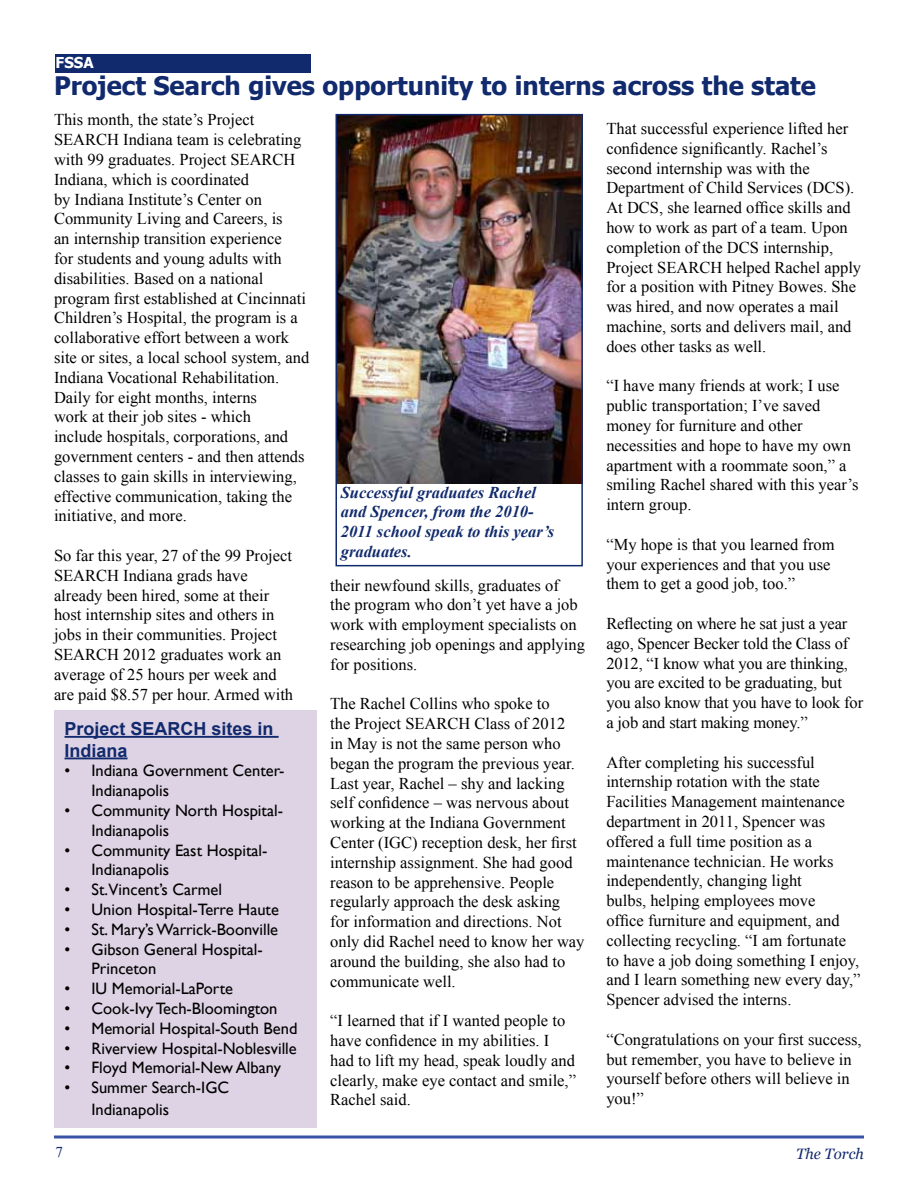
<style>
.page{position:relative;width:918px;height:1188px;background:#fff}
.page>*{position:absolute;margin:0;border:0;box-sizing:border-box;transform-origin:0 0}
.t1{font:700 25.5px "Tahoma";color:#112a6d}
.t2{font:700 18px/21.6px "Arial";color:#112a6d}
.t3{font:16.5px/19.8px "Times New Roman";color:#000}
.t4{font:16.5px/19.8px "Gill Sans";color:#000}
.t5{font:italic 700 16.5px/19.8px "Times New Roman";color:#112a6d}
.t6{font:italic 15px "Georgia";color:#112a6d}
.t7{font:700 15px "Tahoma";color:#fff}
.t8{font:15px "Times New Roman";color:#112a6d}
</style>
<div class="page">
<hr style="left:54px;top:1136px;width:810px;height:2px;background:#3953a4">
<div style="left:55px;top:54px;width:256px;height:19px;background:#112a6d"></div>
<div style="left:54px;top:711px;width:263px;height:417px;background:#ded3e4"></div>
<hr style="left:65px;top:736px;width:214px;height:2px;background:#112a6d">
<hr style="left:65px;top:757px;width:63px;height:2px;background:#112a6d">
<img style="left:338px;top:117px;width:242px;height:366px">
<div style="left:335px;top:114px;width:248px;height:452px;border:2px solid #112a6d"></div>
<p class="t7" style="left:56px;top:52px;width:39px">FSSA</p>
<h1 class="t1" style="left:54px;top:68px;width:764px">Project Search gives opportunity to interns across the state</h1>
<p class="t3" style="left:54px;top:110px;width:257px">This month, the state’s Project SEARCH Indiana team is celebrating with 99 graduates. Project SEARCH Indiana, which is coordinated<br>by Indiana Institute’s Center on Community Living and Careers, is<br>an internship transition experience<br>for students and young adults with disabilities. Based on a national program first established at Cincinnati Children’s Hospital, the program is a collaborative effort between a work site or sites, a local school system, and Indiana Vocational Rehabilitation.<br>Daily for eight months, interns<br>work at their job sites - which<br>include hospitals, corporations, and government centers - and then attends classes to gain skills in interviewing, effective communication, taking the initiative, and more.</p>
<p class="t3" style="left:54px;top:545px;width:241px">So far this year, 27 of the 99 Project<br>SEARCH Indiana grads have already been hired, some at their host internship sites and others in jobs in their communities. Project<br>SEARCH 2012 graduates work an average of 25 hours per week and are paid $8.57 per hour. Armed with</p>
<p class="t2" style="left:65px;top:718px;width:211px">Project SEARCH sites in<br>Indiana</p>
<p class="t4" style="left:92px;top:761px;width:194px;text-indent:-27px">• Indiana Government Center-<br>Indianapolis</p>
<p class="t4" style="left:92px;top:801px;width:193px;text-indent:-27px">• Community North Hospital-<br>Indianapolis</p>
<p class="t4" style="left:92px;top:840px;width:178px;text-indent:-27px">• Community East Hospital-<br>Indianapolis</p>
<p class="t4" style="left:65px;top:880px;width:159px">• St.Vincent’s Carmel</p>
<p class="t4" style="left:65px;top:900px;width:216px">• Union Hospital-Terre Haute</p>
<p class="t4" style="left:65px;top:920px;width:215px">• St. Mary’sWarrick-Boonville</p>
<p class="t4" style="left:92px;top:939px;width:173px;text-indent:-27px">• Gibson General Hospital-<br>Princeton</p>
<p class="t4" style="left:65px;top:979px;width:170px">• IU Memorial-LaPorte</p>
<p class="t4" style="left:65px;top:999px;width:215px">• Cook-Ivy Tech-Bloomington</p>
<p class="t4" style="left:65px;top:1019px;width:234px">• Memorial Hospital-South Bend</p>
<p class="t4" style="left:65px;top:1038px;width:234px">• Riverview Hospital-Noblesville</p>
<p class="t4" style="left:65px;top:1058px;width:218px">• Floyd Memorial-New Albany</p>
<p class="t4" style="left:92px;top:1077px;width:139px;line-height:21.6px;text-indent:-27px">• Summer Search-IGC<br>Indianapolis</p>
<p class="t5" style="left:341px;top:482px;width:215px">Successful graduates Rachel and Spencer, from the 2010-<br>2011 school speak to this year’s graduates.</p>
<p class="t3" style="left:330px;top:575px;width:256px">their newfound skills, graduates of<br>the program who don’t yet have a job work with employment specialists on researching job openings and applying for positions.</p>
<p class="t3" style="left:330px;top:694px;width:256px">The Rachel Collins who spoke to<br>the Project SEARCH Class of 2012<br>in May is not the same person who began the program the previous year.<br>Last year, Rachel – shy and lacking self confidence – was nervous about working at the Indiana Government Center (IGC) reception desk, her first internship assignment. She had good reason to be apprehensive. People regularly approach the desk asking<br>for information and directions. Not only did Rachel need to know her way around the building, she also had to communicate well.</p>
<p class="t3" style="left:330px;top:1011px;width:247px">“I learned that if I wanted people to have confidence in my abilities. I had to lift my head, speak loudly and clearly, make eye contact and smile,”<br>Rachel said.</p>
<p class="t3" style="left:606px;top:118px;width:256px">That successful experience lifted her confidence significantly. Rachel’s second internship was with the Department of Child Services (DCS).<br>At DCS, she learned office skills and how to work as part of a team. Upon completion of the DCS internship, Project SEARCH helped Rachel apply for a position with Pitney Bowes. She was hired, and now operates a mail machine, sorts and delivers mail, and does other tasks as well.</p>
<p class="t3" style="left:606px;top:376px;width:254px">“I have many friends at work; I use public transportation; I’ve saved money for furniture and other necessities and hope to have my own apartment with a roommate soon,” a smiling Rachel shared with this year’s intern group.</p>
<p class="t3" style="left:606px;top:534px;width:230px">“My hope is that you learned from your experiences and that you use them to get a good job, too.”</p>
<p class="t3" style="left:606px;top:613px;width:258px">Reflecting on where he sat just a year ago, Spencer Becker told the Class of 2012, “I know what you are thinking, you are excited to be graduating, but you also know that you have to look for a job and start making money.”</p>
<p class="t3" style="left:606px;top:752px;width:256px">After completing his successful internship rotation with the state Facilities Management maintenance department in 2011, Spencer was offered a full time position as a maintenance technician. He works independently, changing light<br>bulbs, helping employees move<br>office furniture and equipment, and collecting recycling. “I am fortunate to have a job doing something I enjoy, and I learn something new every day,” Spencer advised the interns.</p>
<p class="t3" style="left:606px;top:1029px;width:257px">“Congratulations on your first success, but remember, you have to believe in yourself before others will believe in you!”</p>
<p class="t8" style="left:56px;top:1142px;width:9px">7</p>
<p class="t6" style="left:796px;top:1145px;width:69px">The Torch</p>
</div>
